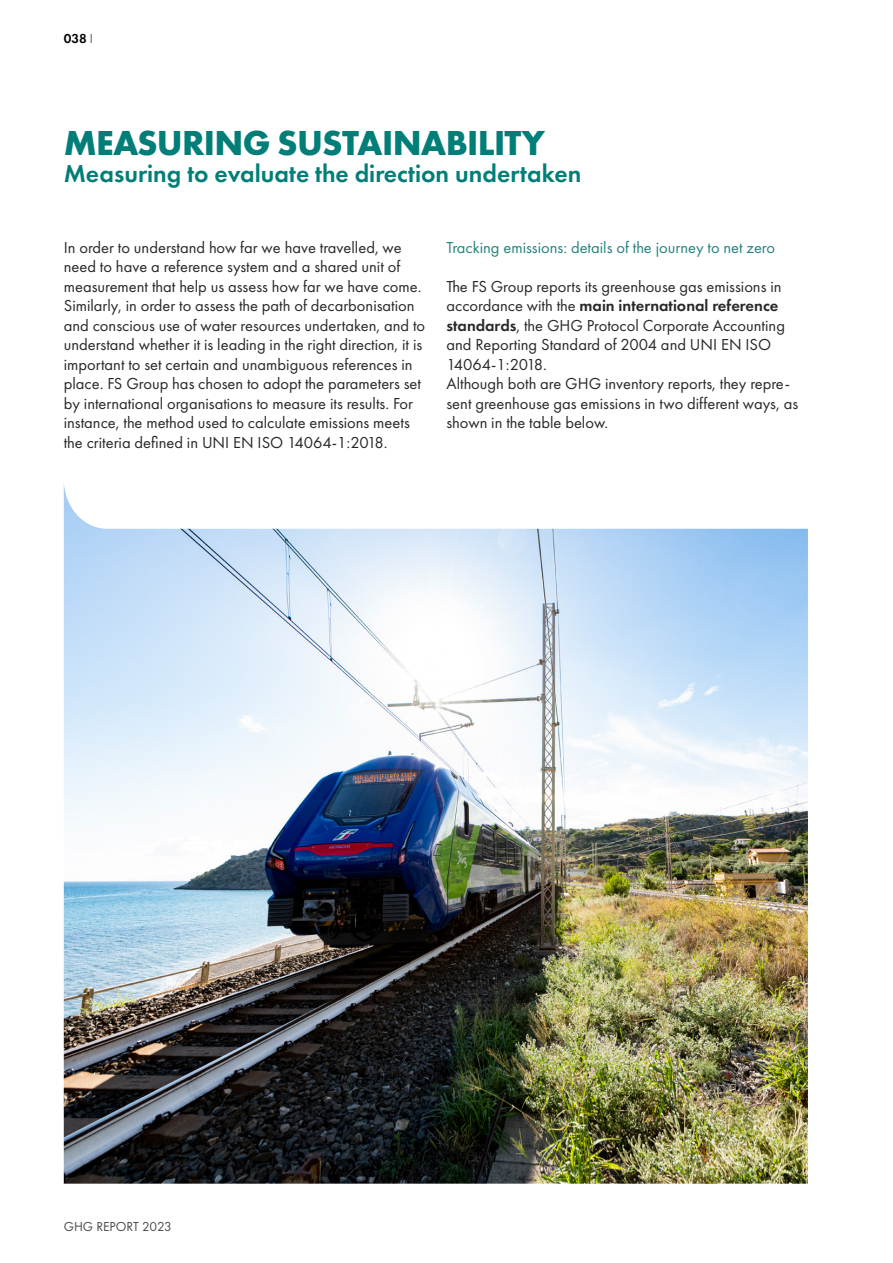
<style>
.page{position:relative;width:893px;height:1263px;background:#fff}
.page>*{position:absolute;margin:0;border:0;box-sizing:border-box;transform-origin:0 0}
.t1{font:700 36px "Futura PT";letter-spacing:-.02em;color:#027e78}
.t2{font:600 25.5px "Futura PT";color:#027e78}
.t3{font:16.5px/19.5px "Futura PT";color:#282827}
.t4{font:16.5px "Futura PT";color:#24837e}
.t5{font:13.5px "Futura PT";color:#4a4a49}
.t6{font:600 13.5px "Futura PT";color:#000}
.s1{font-weight:300}
.s2{font-weight:600}
</style>
<div class="page">
<img style="left:64px;top:485px;width:744px;height:699px">
<p class="t6" style="left:64px;top:30px;width:31px">038 <span class="s1">I</span></p>
<h1 class="t1" style="left:64px;top:120px;width:482px">MEASURING SUSTAINABILITY</h1>
<h2 class="t2" style="left:64px;top:158px;width:519px">Measuring to evaluate the direction undertaken</h2>
<p class="t3" style="left:64px;top:237px;width:363px">In order to understand how far we have travelled, we need to have a reference system and a shared unit of measurement that help us assess how far we have come.<br>Similarly, in order to assess the path of decarbonisation and conscious use of water resources undertaken, and to understand whether it is leading in the right direction, it is important to set certain and unambiguous references in place. FS Group has chosen to adopt the parameters set by international organisations to measure its results. For instance, the method used to calculate emissions meets the criteria defined in UNI EN ISO 14064-1:2018.</p>
<p class="t4" style="left:446px;top:238px;width:330px">Tracking emissions: details of the journey to net zero</p>
<p class="t3" style="left:446px;top:277px;width:353px">The FS Group reports its greenhouse gas emissions in accordance with the <span class="s2">main international reference standards</span>, the GHG Protocol Corporate Accounting and Reporting Standard of 2004 and UNI EN ISO 14064-1:2018.<br>Although both are GHG inventory reports, they repre&shy;sent greenhouse gas emissions in two different ways, as shown in the table below.</p>
<p class="t5" style="left:64px;top:1219px;width:110px">GHG REPORT 2023</p>
</div>
